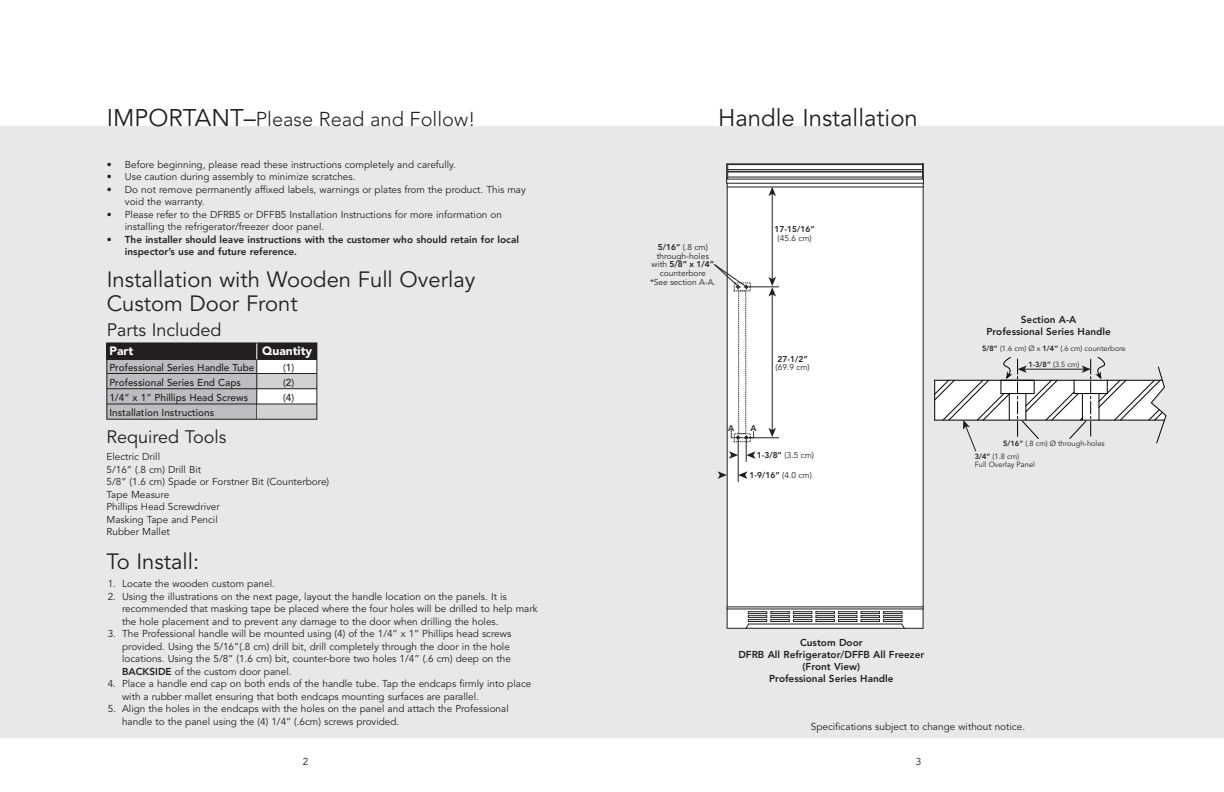
<style>
.page{position:relative;width:1224px;height:792px;background:#fff}
.page>*{position:absolute;margin:0;border:0;box-sizing:border-box;transform-origin:0 0}
.t1{font:24px "Avenir";color:#231f20}
.t2{font:22px/24px "Avenir";color:#231f20}
.t3{font:300 20px "Avenir";color:#231f20}
.t4{font:18px "Avenir";color:#231f20}
.t5{font:900 12px "Avenir";color:#fff}
.t6{font:10px/12.5px "Avenir";color:#231f20}
.t7{font:800 10px/12px "Avenir";color:#231f20;text-align:center}
.t8{font:500 10px/15px "Avenir";color:#231f20}
.t9{font:8.4px/8.8px "Avenir";color:#231f20;text-align:center}
.t10{font:800 8.4px "Avenir";color:#231f20}
.t11{font:7.5px/15.9px "Avenir";color:#231f20;text-align:center}
.s1{font-weight:400;font-size:24px}
.s2{font-weight:900}
.s3{font-weight:800}
.s4{font-weight:400}
</style>
<div class="page">
<div style="left:612px;top:126px;width:612px;height:612px;background:#e7e8e9"></div>
<div style="left:0;top:126px;width:612px;height:612px;background:#e7e8e9"></div>
<div style="left:107px;top:346px;width:210px;height:73px;background:#fff"></div>
<div style="left:107px;top:358px;width:150px;height:61px;background:#bcbdc0"></div>
<div style="left:107px;top:343px;width:210px;height:17px;background:#231f20"></div>
<div style="left:257px;top:374px;width:60px;height:15px;background:#d1d2d4"></div>
<hr style="left:107px;top:388px;width:210px;height:1px;background:#231f20">
<hr style="left:107px;top:373px;width:210px;height:1px;background:#231f20">
<svg style="left:256px;top:345px;width:1px;height:14px"></svg>
<hr style="left:256px;top:360px;width:1px;height:59px;background:#231f20">
<div style="left:257px;top:404px;width:60px;height:15px;background:#d1d2d4"></div>
<hr style="left:107px;top:404px;width:210px;height:1px;background:#231f20">
<div style="left:107px;top:343px;width:210px;height:77px;border:1px solid #231f20"></div>
<div style="left:728px;top:165px;width:195px;height:441px;background:#fff"></div>
<hr style="left:727px;top:187px;width:196px;height:1px;background:#231f20">
<hr style="left:727px;top:187px;width:1px;height:419px;background:#231f20">
<hr style="left:727px;top:164px;width:196px;height:1px;background:#231f20">
<hr style="left:728px;top:169px;width:195px;height:1px;background:#231f20">
<hr style="left:727px;top:179px;width:197px;height:1px;background:#231f20">
<hr style="left:727px;top:183px;width:197px;height:1px;background:#231f20">
<hr style="left:728px;top:171px;width:195px;height:1px;background:#231f20">
<hr style="left:728px;top:177px;width:195px;height:1px;background:#231f20">
<hr style="left:728px;top:172px;width:195px;height:1px;background:#231f20">
<svg style="left:726px;top:164px;width:2px;height:23px"></svg>
<svg style="left:922px;top:164px;width:2px;height:23px"></svg>
<hr style="left:923px;top:187px;width:1px;height:419px;background:#231f20">
<svg style="left:727px;top:606px;width:197px;height:23px;background:#aeacad"></svg>
<div style="left:734px;top:433px;width:17px;height:9px;border:1px dashed #231f20"></div>
<hr style="left:749px;top:286px;width:30px;height:1px;background:#231f20">
<svg style="left:714px;top:264px;width:35px;height:25px"></svg>
<hr style="left:738px;top:440px;width:1px;height:42px;background:#231f20">
<hr style="left:749px;top:437px;width:30px;height:1px;background:#231f20">
<hr style="left:772px;top:292px;width:1px;height:140px;background:#231f20">
<hr style="left:772px;top:189px;width:1px;height:93px;background:#231f20">
<svg style="left:768px;top:187px;width:8px;height:9px"></svg>
<svg style="left:768px;top:277px;width:8px;height:20px"></svg>
<svg style="left:768px;top:428px;width:8px;height:9px"></svg>
<svg style="left:729px;top:435px;width:27px;height:26px"></svg>
<svg style="left:718px;top:471px;width:9px;height:8px"></svg>
<svg style="left:738px;top:471px;width:9px;height:8px"></svg>
<div style="left:731px;top:430px;width:23px;height:8px;border:1px dashed #231f20"></div>
<svg style="left:934px;top:357px;width:232px;height:95px"></svg>
<h3 class="t3" style="left:107px;top:111px;width:370px"><span class="s1">IMPORTANT–</span>Please Read and Follow!</h3>
<p class="t6" style="left:107px;top:159px;width:351px"><span class="s2">•</span> Before beginning, please read these instructions completely and carefully.</p>
<p class="t6" style="left:107px;top:171px;width:250px"><span class="s2">•</span> Use caution during assembly to minimize scratches.</p>
<p class="t6" style="left:125px;top:184px;width:403px;text-indent:-18px"><span class="s2">•</span> Do not remove permanently affixed labels, warnings or plates from the product. This may void the warranty.</p>
<p class="t6" style="left:125px;top:209px;width:379px;text-indent:-18px"><span class="s2">•</span> Please refer to the DFRB5 or DFFB5 Installation Instructions for more information on installing the refrigerator/freezer door panel.</p>
<p class="t7" style="left:125px;top:234px;width:396px;text-align:left;text-indent:-18px"><span class="s2">•</span> The installer should leave instructions with the customer who should retain for local inspector’s use and future reference.</p>
<h2 class="t2" style="left:107px;top:269px;width:370px">Installation with Wooden Full Overlay<br>Custom Door Front</h2>
<h3 class="t4" style="left:107px;top:323px;width:116px">Parts Included</h3>
<p class="t5" style="left:110px;top:345px;width:25px">Part</p>
<p class="t5" style="left:262px;top:345px;width:51px">Quantity</p>
<p class="t8" style="left:109px;top:360px;width:147px">Professional Series Handle Tube<br>Professional Series End Caps<br>1/4” x 1” Phillips Head Screws<br>Installation Instructions</p>
<h3 class="t4" style="left:107px;top:430px;width:121px">Required Tools</h3>
<p class="t6" style="left:107px;top:451px;width:224px">Electric Drill<br>5/16” (.8 cm) Drill Bit<br>5/8” (1.6 cm) Spade or Forstner Bit (Counterbore)<br>Tape Measure<br>Phillips Head Screwdriver<br>Masking Tape and Pencil<br>Rubber Mallet</p>
<p class="t8" style="left:283px;top:360px;width:13px;text-align:justify">(1) (2) (4)</p>
<h2 class="t2" style="left:107px;top:551px;width:94px">To Install:</h2>
<p class="t6" style="left:108px;top:578px;width:169px">1. Locate the wooden custom panel.</p>
<p class="t6" style="left:122px;top:591px;width:417px;text-indent:-14px">2. Using the illustrations on the next page, layout the handle location on the panels. It is recommended that masking tape be placed where the four holes will be drilled to help mark the hole placement and to prevent any damage to the door when drilling the holes.</p>
<p class="t6" style="left:122px;top:628px;width:391px;text-indent:-14px">3. The Professional handle will be mounted using (4) of the 1/4” x 1” Phillips head screws provided. Using the 5/16”(.8 cm) drill bit, drill completely through the door in the hole locations. Using the 5/8” (1.6 cm) bit, counter-bore two holes 1/4” (.6 cm) deep on the <span class="s3">BACKSIDE</span> of the custom door panel.</p>
<p class="t6" style="left:122px;top:678px;width:411px;text-indent:-14px">4. Place a handle end cap on both ends of the handle tube. Tap the endcaps firmly into place with a rubber mallet ensuring that both endcaps mounting surfaces are parallel.</p>
<p class="t6" style="left:122px;top:703px;width:388px;text-indent:-14px">5. Align the holes in the endcaps with the holes on the panel and attach the Professional handle to the panel using the (4) 1/4” (.6cm) screws provided.</p>
<h1 class="t1" style="left:718px;top:108px;width:201px">Handle Installation</h1>
<p class="t9" style="left:650px;top:243px;width:67px"><span class="s3">5/16”</span> (.8 cm) through-holes with <span class="s3">5/8” x 1/4” </span>counterbore *See section A-A.</p>
<p class="t10" style="left:775px;top:226px;width:42px">17-15/16”</p>
<p class="t9" style="left:778px;top:235px;width:36px">(45.6 cm)</p>
<p class="t10" style="left:778px;top:355px;width:32px">27-1/2”</p>
<p class="t9" style="left:776px;top:364px;width:36px">(69.9 cm)</p>
<p class="t10" style="left:728px;top:424px;width:8px">A</p>
<p class="t10" style="left:750px;top:424px;width:8px">A</p>
<p class="t9" style="left:757px;top:451px;width:59px"><span class="s3">1-3/8”</span> (3.5 cm)</p>
<p class="t10" style="left:750px;top:471px;width:64px">1-9/16” <span class="s4">(4.0 cm)</span></p>
<p class="t7" style="left:987px;top:314px;width:126px">Section A-A<br>Professional Series Handle</p>
<p class="t11" style="left:982px;top:341px;width:145px"><span class="s3">5/8”</span> (1.6 cm) Ø x <span class="s3">1/4”</span> (.6 cm) counterbore<br><span class="s3">1-3/8”</span> (3.5 cm)</p>
<p class="t11" style="left:975px;top:438px;width:132px;line-height:12.7px;text-align:left;text-indent:28px"><span class="s3">5/16”</span> (.8 cm) Ø through-holes<br><span class="s3">3/4”</span> (1.8 cm)</p>
<p class="t11" style="left:975px;top:457px;width:62px">Full Overlay Panel</p>
<p class="t7" style="left:738px;top:637px;width:187px">Custom Door<br>DFRB All Refrigerator/DFFB All Freezer (Front View)<br>Professional Series Handle</p>
<p class="t6" style="left:811px;top:721px;width:216px">Specifications subject to change without notice.</p>
<p class="t6" style="left:303px;top:756px;width:7px">2</p>
<p class="t6" style="left:916px;top:756px;width:7px">3</p>
</div>
